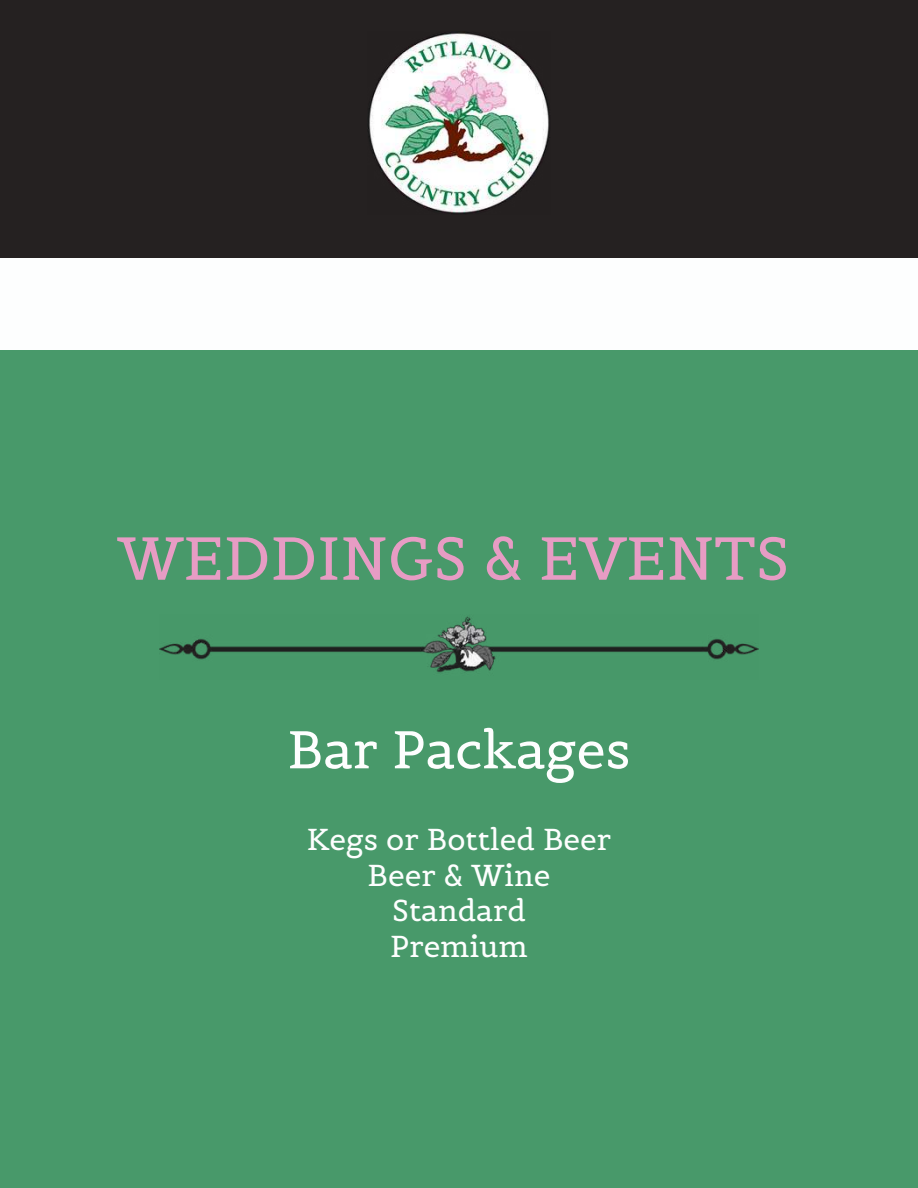
<style>
.page{position:relative;width:918px;height:1188px;background:#48996a}
.page>*{position:absolute;margin:0;border:0;box-sizing:border-box;transform-origin:0 0}
.t1{font:60px "Belgrano";color:#e79cc4}
.t2{font:52.5px "Belgrano";color:#fdfefe}
.t3{font:30px/35.7px "Belgrano";color:#fdfefe;text-align:center}
</style>
<div class="page">
<div style="left:0;top:244px;width:918px;height:106px;background:#fdfefe"></div>
<div style="left:0;top:0;width:918px;height:258px;background:#252121"></div>
<img style="left:368px;top:32px;width:182px;height:182px">
<img style="left:159px;top:616px;width:600px;height:57px">
<h1 class="t1" style="left:118px;top:520px;width:674px">WEDDINGS &amp; EVENTS</h1>
<h2 class="t2" style="left:287px;top:716px;width:345px">Bar Packages</h2>
<p class="t3" style="left:307px;top:822px;width:306px">Kegs or Bottled Beer<br>Beer &amp; Wine<br>Standard<br>Premium</p>
</div>
